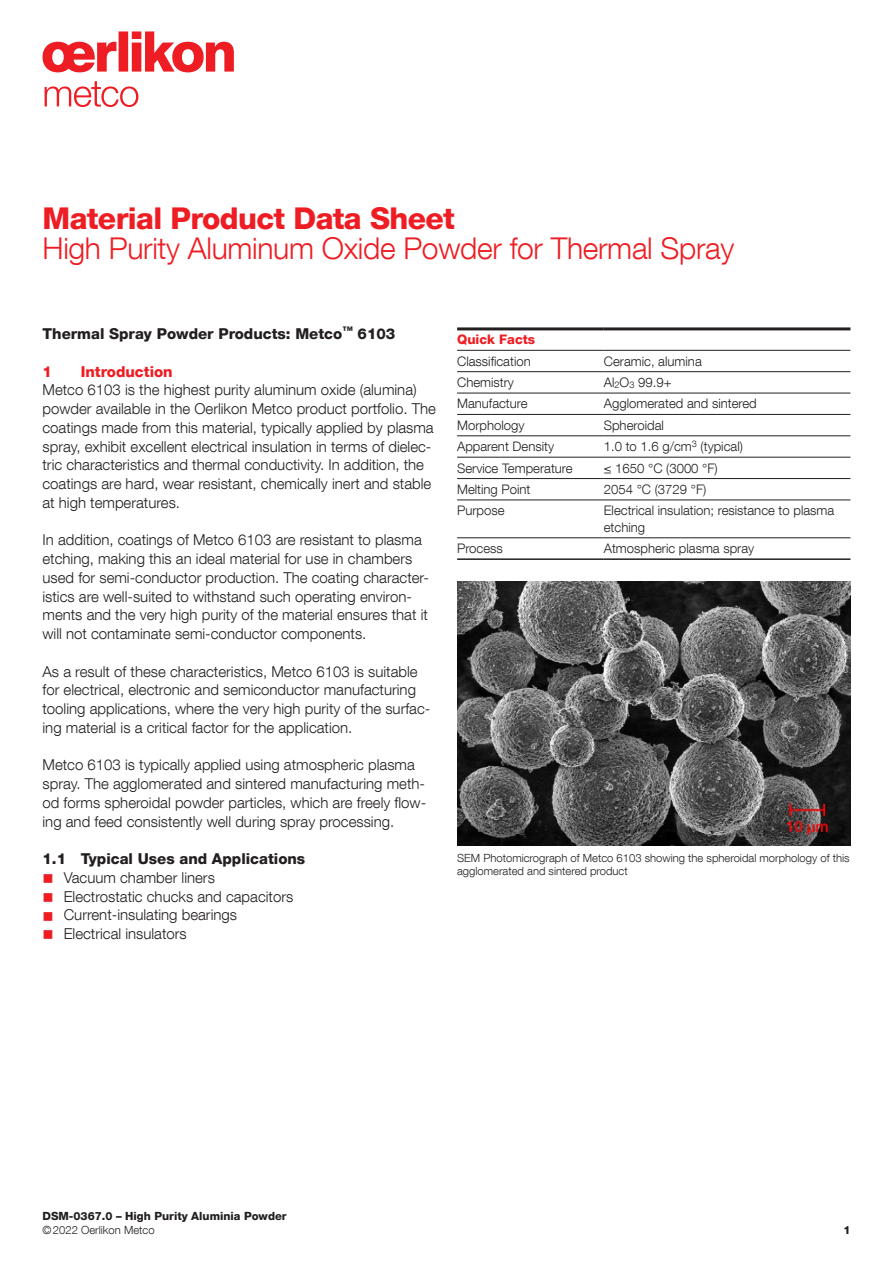
<style>
.page{position:relative;width:893px;height:1263px;background:#fff}
.page>*{position:absolute;margin:0;border:0;box-sizing:border-box;transform-origin:0 0}
.t1{font:300 30px "Helvetica Neue LT Com";letter-spacing:-.01em;color:#ee1d23}
.t2{font:800 30px "Helvetica Neue LT Com";letter-spacing:-.02em;color:#ee1d23}
.t3{font:300 15px/18.8px "Helvetica Neue LT Com";color:#231f20}
.t4{font:800 15px "Helvetica Neue LT Com";color:#231f20}
.t5{font:800 15px "Helvetica Neue LT Com";color:#ee1d23}
.t6{font:300 13.2px/16.5px "Helvetica Neue LT Com";color:#231f20}
.t7{font:800 13.2px "Helvetica Neue LT Com";color:#ee1d23}
.t8{font:300 11.25px/13.2px "Helvetica Neue LT Com";color:#231f20}
.t9{font:800 11.25px "Helvetica Neue LT Com";color:#231f20}
.s1{color:#ee1d23}
</style>
<div class="page">
<svg style="left:43px;top:31px;width:191px;height:41px"></svg>
<svg style="left:45px;top:81px;width:93px;height:26px"></svg>
<hr style="left:457px;top:371px;width:147px;height:1px;background:#231f20">
<hr style="left:604px;top:371px;width:246px;height:1px;background:#231f20">
<hr style="left:457px;top:393px;width:147px;height:1px;background:#231f20">
<hr style="left:604px;top:393px;width:246px;height:1px;background:#231f20">
<hr style="left:457px;top:414px;width:147px;height:1px;background:#231f20">
<hr style="left:604px;top:414px;width:246px;height:1px;background:#231f20">
<hr style="left:457px;top:435px;width:147px;height:1px;background:#231f20">
<hr style="left:604px;top:435px;width:246px;height:1px;background:#231f20">
<hr style="left:457px;top:457px;width:147px;height:1px;background:#231f20">
<hr style="left:604px;top:457px;width:246px;height:1px;background:#231f20">
<hr style="left:457px;top:478px;width:147px;height:1px;background:#231f20">
<hr style="left:604px;top:478px;width:246px;height:1px;background:#231f20">
<hr style="left:457px;top:500px;width:147px;height:1px;background:#231f20">
<hr style="left:604px;top:500px;width:246px;height:1px;background:#231f20">
<hr style="left:457px;top:537px;width:147px;height:1px;background:#231f20">
<hr style="left:604px;top:537px;width:246px;height:1px;background:#231f20">
<hr style="left:457px;top:327px;width:147px;height:3px;background:#231f20">
<hr style="left:604px;top:327px;width:246px;height:3px;background:#231f20">
<hr style="left:457px;top:350px;width:147px;height:1px;background:#231f20">
<hr style="left:604px;top:350px;width:246px;height:1px;background:#231f20">
<hr style="left:457px;top:558px;width:147px;height:2px;background:#231f20">
<hr style="left:604px;top:558px;width:246px;height:2px;background:#231f20">
<img style="left:457px;top:581px;width:393px;height:265px">
<h1 class="t2" style="left:43px;top:201px;width:414px">Material Product Data Sheet</h1>
<h1 class="t1" style="left:43px;top:230px;width:693px">High Purity Aluminum Oxide Powder for Thermal Spray</h1>
<p class="t4" style="left:43px;top:325px;width:354px">Thermal Spray Powder Products: Metco<sup>™</sup> 6103</p>
<p class="t5" style="left:43px;top:362px;width:11px">1</p>
<p class="t5" style="left:81px;top:362px;width:93px">Introduction</p>
<p class="t3" style="left:43px;top:380px;width:395px">Metco 6103 is the highest purity aluminum oxide (alumina) powder available in the Oerlikon Metco product portfolio. The coatings made from this material, typically applied by plasma spray, exhibit excellent electrical insulation in terms of dielec&shy;tric characteristics and thermal conductivity. In addition, the coatings are hard, wear resistant, chemically inert and stable at high temperatures.</p>
<p class="t3" style="left:43px;top:530px;width:388px">In addition, coatings of Metco 6103 are resistant to plasma etching, making this an ideal material for use in chambers used for semi-conductor production. The coating character&shy;istics are well-suited to withstand such operating environ&shy;ments and the very high purity of the material ensures that it will not contaminate semi-conductor components.</p>
<p class="t3" style="left:43px;top:662px;width:389px">As a result of these characteristics, Metco 6103 is suitable for electrical, electronic and semiconductor manufacturing tooling applications, where the very high purity of the surfac&shy;ing material is a critical factor for the application.</p>
<p class="t3" style="left:43px;top:755px;width:385px">Metco 6103 is typically applied using atmospheric plasma spray. The agglomerated and sintered manufacturing meth&shy;od forms spheroidal powder particles, which are freely flow&shy;ing and feed consistently well during spray processing.</p>
<p class="t4" style="left:43px;top:850px;width:264px">1.1 Typical Uses and Applications</p>
<p class="t3" style="left:43px;top:868px;width:174px"><span class="s1">■</span> Vacuum chamber liners</p>
<p class="t3" style="left:42px;top:887px;width:252px"><span class="s1">■</span> Electrostatic chucks and capacitors</p>
<p class="t3" style="left:42px;top:905px;width:196px"><span class="s1">■</span> Current-insulating bearings</p>
<p class="t3" style="left:42px;top:924px;width:146px"><span class="s1">■</span> Electrical insulators</p>
<p class="t7" style="left:457px;top:332px;width:80px">Quick Facts</p>
<p class="t6" style="left:457px;top:352px;width:75px">Classification</p>
<p class="t6" style="left:604px;top:352px;width:99px">Ceramic, alumina</p>
<p class="t6" style="left:457px;top:374px;width:58px">Chemistry</p>
<p class="t6" style="left:604px;top:374px;width:69px">Al<sub>2</sub>O<sub>3</sub> 99.9+</p>
<p class="t6" style="left:457px;top:395px;width:72px">Manufacture</p>
<p class="t6" style="left:604px;top:395px;width:154px">Agglomerated and sintered</p>
<p class="t6" style="left:457px;top:417px;width:69px">Morphology</p>
<p class="t6" style="left:604px;top:417px;width:62px">Spheroidal</p>
<p class="t6" style="left:457px;top:438px;width:98px">Apparent Density</p>
<p class="t6" style="left:604px;top:438px;width:141px">1.0 to 1.6 g/cm<sup>3</sup> (typical)</p>
<p class="t6" style="left:457px;top:459px;width:117px">Service Temperature</p>
<p class="t6" style="left:604px;top:459px;width:115px">≤ 1650 °C (3000 °F)</p>
<p class="t6" style="left:457px;top:481px;width:75px">Melting Point</p>
<p class="t6" style="left:604px;top:481px;width:104px">2054 °C (3729 °F)</p>
<p class="t6" style="left:457px;top:502px;width:49px">Purpose</p>
<p class="t6" style="left:604px;top:502px;width:232px">Electrical insulation; resistance to plasma etching</p>
<p class="t6" style="left:457px;top:540px;width:47px">Process</p>
<p class="t6" style="left:604px;top:540px;width:152px">Atmospheric plasma spray</p>
<p class="t8" style="left:457px;top:851px;width:394px">SEM Photomicrograph of Metco 6103 showing the spheroidal morphology of this agglomerated and sintered product</p>
<p class="t9" style="left:43px;top:1209px;width:246px">DSM-0367.0 – High Purity Aluminia Powder</p>
<p class="t8" style="left:43px;top:1223px;width:114px">©2022 Oerlikon Metco</p>
<p class="t9" style="left:843px;top:1223px;width:9px">1</p>
</div>
